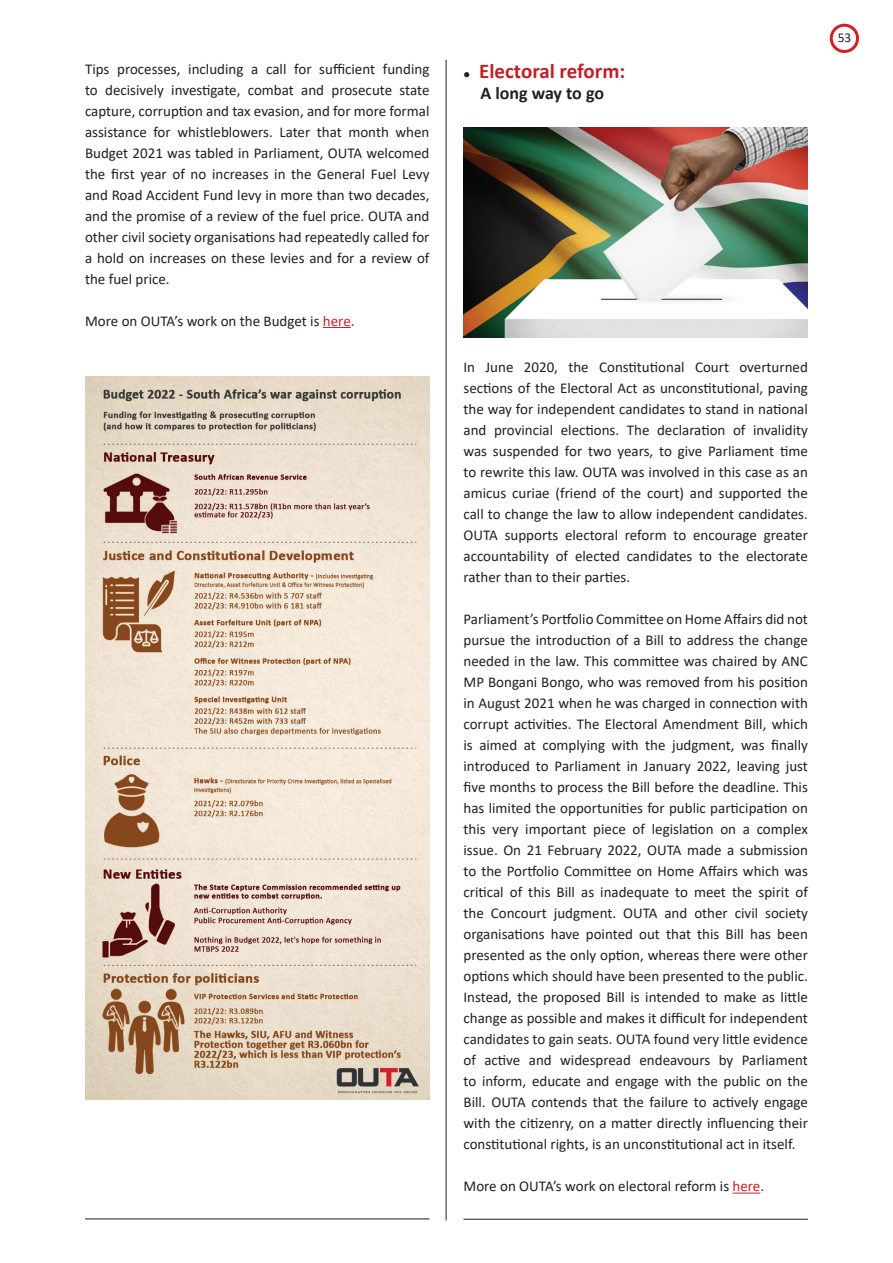
<style>
.page{position:relative;width:893px;height:1263px;background:#fff}
.page>*{position:absolute;margin:0;border:0;box-sizing:border-box;transform-origin:0 0}
.t1{font:700 21px "Calibri";color:#c02025}
.t2{font:700 18px "Calibri";letter-spacing:-.005em;color:#231f20}
.t3{font:15px/21px "Calibri";color:#231f20;text-align:justify}
.t4{font:13.5px "Calibri";color:#231f20}
.s1{color:#d32026}
.s2{color:#313232}
.s3{color:#231f20}
</style>
<div class="page">
<svg style="left:323px;top:327px;width:28px;height:1px"></svg>
<svg style="left:733px;top:1192px;width:27px;height:1px"></svg>
<img style="left:86px;top:377px;width:343px;height:722px">
<hr style="left:85px;top:1218px;width:344px;height:1px;background:#231f20">
<img style="left:463px;top:127px;width:345px;height:210px">
<hr style="left:463px;top:1219px;width:345px;height:1px;background:#231f20">
<hr style="left:446px;top:60px;width:1px;height:1160px;background:#231f20">
<div style="left:830px;top:24px;width:29px;height:29px;border:3px solid #d32026;border-radius:50%"></div>
<p class="t3" style="left:85px;top:58px;width:346px">Tips processes, including a call for sufficient funding to decisively investigate, combat and prosecute state capture, corruption and tax evasion, and for more formal assistance for whistleblowers. Later that month when Budget 2021 was tabled in Parliament, OUTA welcomed the first year of no increases in the General Fuel Levy and Road Accident Fund levy in more than two decades, and the promise of a review of the fuel price. OUTA and other civil society organisations had repeatedly called for a hold on increases on these levies and for a review of the fuel price.</p>
<p class="t3" style="left:85px;top:310px;width:271px">More on OUTA’s work on the Budget is <span class="s1">here</span><span class="s2">.</span></p>
<h1 class="t1" style="left:463px;top:56px;width:163px"><span class="s3">●</span> Electoral reform:</h1>
<p class="t2" style="left:480px;top:81px;width:125px">A long way to go</p>
<p class="t4" style="left:838px;top:28px;width:15px">53</p>
<p class="t3" style="left:463px;top:356px;width:346px">In June 2020, the Constitutional Court overturned sections of the Electoral Act as unconstitutional, paving the way for independent candidates to stand in national and provincial elections. The declaration of invalidity was suspended for two years, to give Parliament time to rewrite this law. OUTA was involved in this case as an amicus curiae (friend of the court) and supported the call to change the law to allow independent candidates.<br>OUTA supports electoral reform to encourage greater accountability of elected candidates to the electorate rather than to their parties.</p>
<p class="t3" style="left:463px;top:608px;width:346px">Parliament’s Portfolio Committee on Home Affairs did not pursue the introduction of a Bill to address the change needed in the law. This committee was chaired by ANC MP Bongani Bongo, who was removed from his position in August 2021 when he was charged in connection with corrupt activities. The Electoral Amendment Bill, which is aimed at complying with the judgment, was finally introduced to Parliament in January 2022, leaving just five months to process the Bill before the deadline. This has limited the opportunities for public participation on this very important piece of legislation on a complex issue. On 21 February 2022, OUTA made a submission to the Portfolio Committee on Home Affairs which was critical of this Bill as inadequate to meet the spirit of the Concourt judgment. OUTA and other civil society organisations have pointed out that this Bill has been presented as the only option, whereas there were other options which should have been presented to the public.<br>Instead, the proposed Bill is intended to make as little change as possible and makes it difficult for independent candidates to gain seats. OUTA found very little evidence of active and widespread endeavours by Parliament to inform, educate and engage with the public on the Bill. OUTA contends that the failure to actively engage with the citizenry, on a matter directly influencing their constitutional rights, is an unconstitutional act in itself.</p>
<p class="t3" style="left:463px;top:1175px;width:302px">More on OUTA’s work on electoral reform is <span class="s1">here</span><span class="s2">.</span></p>
</div>
